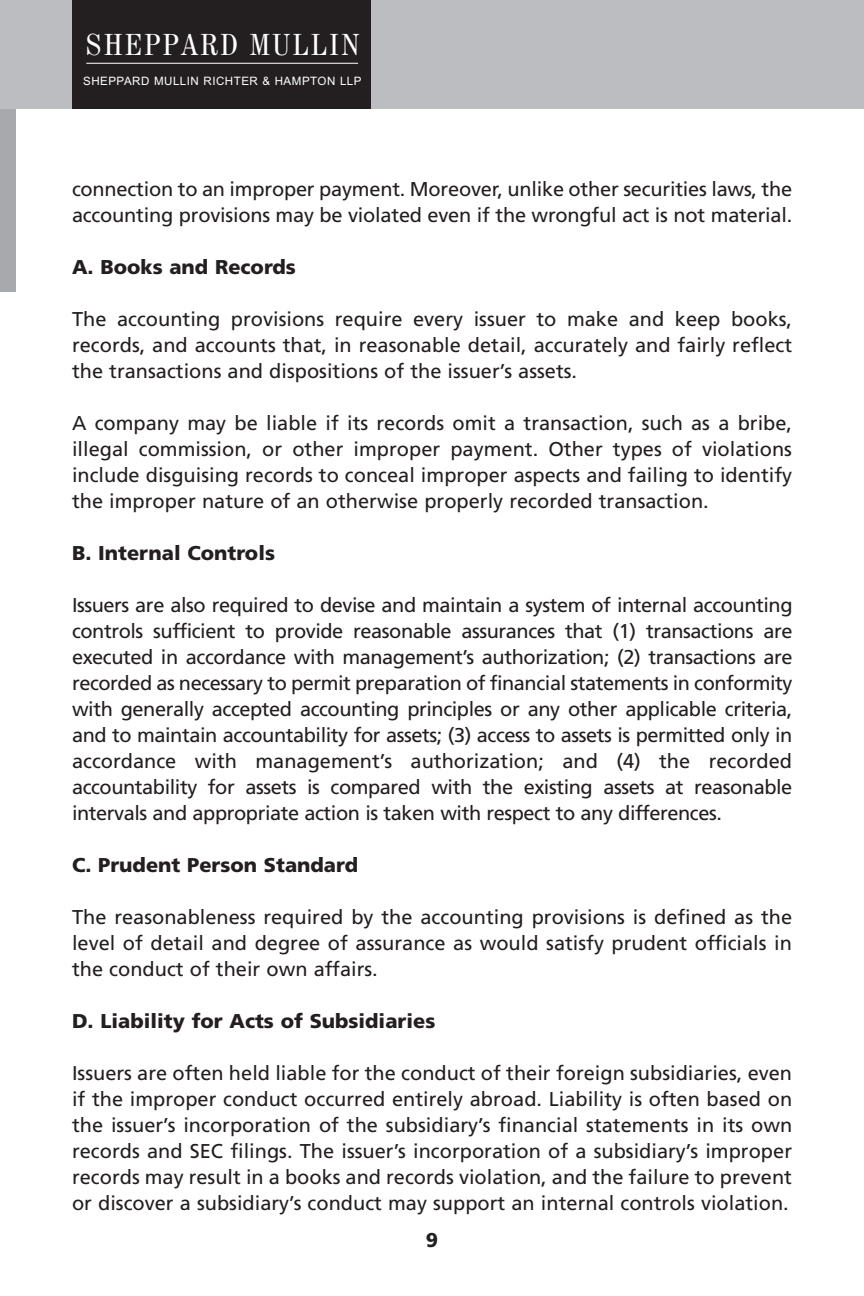
<style>
.page{position:relative;width:864px;height:1296px;background:#fff}
.page>*{position:absolute;margin:0;border:0;box-sizing:border-box;transform-origin:0 0}
.t1{font:condensed 30px "Century 725 BT";letter-spacing:.08em;color:#fff}
.t2{font:20px/26px "Frutiger";color:#231f20;text-align:justify}
.t3{font:900 20px "Frutiger";color:#231f20}
.t4{font:11.6px "Arial";letter-spacing:.045em;color:#fff}
</style>
<div class="page">
<hr style="left:0;top:105px;width:1px;height:321px;background:#e6e7e9">
<div style="left:0;top:108px;width:15px;height:184px;background:#a8a9ad"></div>
<hr style="left:0;top:0;width:3px;height:108px;background:#bcbdc0">
<div style="left:1px;top:0;width:863px;height:108px;background:#bcbdc0"></div>
<div style="left:72px;top:0;width:298px;height:109px;background:#231f20"></div>
<hr style="left:86px;top:63px;width:272px;height:1px;background:#fff">
<h1 class="t1" style="left:86px;top:27px;width:275px">SHEPPARD MULLIN</h1>
<p class="t4" style="left:83px;top:74px;width:280px">SHEPPARD MULLIN RICHTER &amp; HAMPTON LLP</p>
<p class="t2" style="left:72px;top:177px;width:722px">connection to an improper payment. Moreover, unlike other securities laws, the accounting provisions may be violated even if the wrongful act is not material.</p>
<p class="t3" style="left:72px;top:259px;width:225px">A. Books and Records</p>
<p class="t2" style="left:72px;top:307px;width:722px">The accounting provisions require every issuer to make and keep books, records, and accounts that, in reasonable detail, accurately and fairly reflect the transactions and dispositions of the issuer’s assets.</p>
<p class="t2" style="left:72px;top:411px;width:722px">A company may be liable if its records omit a transaction, such as a bribe, illegal commission, or other improper payment. Other types of violations include disguising records to conceal improper aspects and failing to identify the improper nature of an otherwise properly recorded transaction.</p>
<p class="t3" style="left:72px;top:545px;width:205px">B. Internal Controls</p>
<p class="t2" style="left:72px;top:593px;width:722px">Issuers are also required to devise and maintain a system of internal accounting controls sufficient to provide reasonable assurances that (1) transactions are executed in accordance with management’s authorization; (2) transactions are recorded as necessary to permit preparation of financial statements in conformity with generally accepted accounting principles or any other applicable criteria, and to maintain accountability for assets; (3) access to assets is permitted only in accordance with management’s authorization; and (4) the recorded accountability for assets is compared with the existing assets at reasonable intervals and appropriate action is taken with respect to any differences.</p>
<p class="t3" style="left:72px;top:857px;width:288px">C. Prudent Person Standard</p>
<p class="t2" style="left:72px;top:905px;width:722px">The reasonableness required by the accounting provisions is defined as the level of detail and degree of assurance as would satisfy prudent officials in the conduct of their own affairs.</p>
<p class="t3" style="left:72px;top:1013px;width:365px">D. Liability for Acts of Subsidiaries</p>
<p class="t2" style="left:72px;top:1061px;width:722px">Issuers are often held liable for the conduct of their foreign subsidiaries, even if the improper conduct occurred entirely abroad. Liability is often based on the issuer’s incorporation of the subsidiary’s financial statements in its own records and SEC filings. The issuer’s incorporation of a subsidiary’s improper records may result in a books and records violation, and the failure to prevent or discover a subsidiary’s conduct may support an internal controls violation.</p>
<p class="t3" style="left:426px;top:1232px;width:14px">9</p>
</div>
